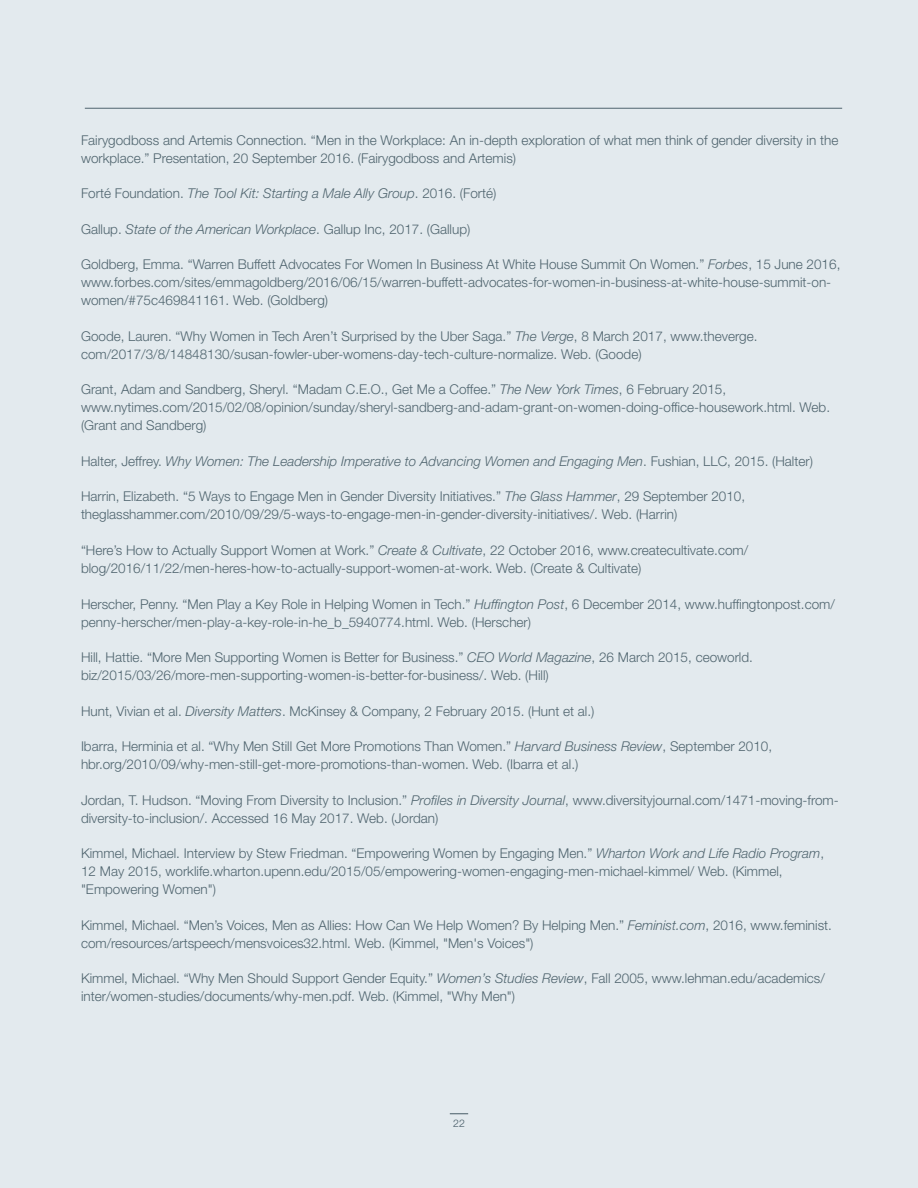
<style>
.page{position:relative;width:918px;height:1188px;background:#e3eaee}
.page>*{position:absolute;margin:0;border:0;box-sizing:border-box;transform-origin:0 0}
.papers_and_reference{font:300 13.5px/18px "Helvetica Neue LT Std";color:#4f646e}
.papers_and_reference-2{font:italic 300 13.5px "Helvetica Neue LT Std";color:#4f646e}
.t1{font:300 10.5px "Helvetica Neue LT Std";color:#4f646e}
.s1{font-style:normal}
.s2{font-style:italic}
</style>
<div class="page">
<hr style="left:85px;top:108px;width:757px;height:1px;background:#4f646e">
<p class="papers_and_reference" style="left:81px;top:131px;width:759px">Fairygodboss and Artemis Connection. “Men in the Workplace: An in-depth exploration of what men think of gender diversity in the workplace.” Presentation, 20 September 2016. (Fairygodboss and Artemis)</p>
<p class="papers_and_reference-2" style="left:81px;top:185px;width:417px"><span class="s1">Forté Foundation.</span> The Tool Kit: Starting a Male Ally Group<span class="s1">. 2016. (Forté)</span></p>
<p class="papers_and_reference" style="left:81px;top:220px;width:391px">Gallup. <span class="s2">State of the American Workplace</span>. Gallup Inc, 2017. (Gallup)</p>
<p class="papers_and_reference" style="left:81px;top:255px;width:761px">Goldberg, Emma. “Warren Buffett Advocates For Women In Business At White House Summit On Women.” <span class="s2">Forbes</span>, 15 June 2016, www.forbes.com/sites/emmagoldberg/2016/06/15/warren-buffett-advocates-for-women-in-business-at-white-house-summit-on&shy;women/#75c469841161. Web. (Goldberg)</p>
<p class="papers_and_reference" style="left:81px;top:327px;width:678px">Goode, Lauren. “Why Women in Tech Aren’t Surprised by the Uber Saga.” <span class="s2">The Verge</span>, 8 March 2017, www.theverge. com/2017/3/8/14848130/susan-fowler-uber-womens-day-tech-culture-normalize. Web. (Goode)</p>
<p class="papers_and_reference" style="left:81px;top:380px;width:751px">Grant, Adam and Sandberg, Sheryl. “Madam C.E.O., Get Me a Coffee.” <span class="s2">The New York Times</span>, 6 February 2015, www.nytimes.com/2015/02/08/opinion/sunday/sheryl-sandberg-and-adam-grant-on-women-doing-office-housework.html. Web. (Grant and Sandberg)</p>
<p class="papers_and_reference-2" style="left:81px;top:453px;width:734px"><span class="s1">Halter, Jeffrey.</span> Why Women: The Leadership Imperative to Advancing Women and Engaging Men<span class="s1">. Fushian, LLC, 2015. (Halter)</span></p>
<p class="papers_and_reference" style="left:81px;top:487px;width:666px">Harrin, Elizabeth. “5 Ways to Engage Men in Gender Diversity Initiatives.” <span class="s2">The Glass Hammer</span>, 29 September 2010, theglasshammer.com/2010/09/29/5-ways-to-engage-men-in-gender-diversity-initiatives/. Web. (Harrin)</p>
<p class="papers_and_reference" style="left:81px;top:541px;width:669px">“Here’s How to Actually Support Women at Work.” <span class="s2">Create &amp; Cultivate</span>, 22 October 2016, www.createcultivate.com/ blog/2016/11/22/men-heres-how-to-actually-support-women-at-work. Web. (Create &amp; Cultivate)</p>
<p class="papers_and_reference" style="left:81px;top:595px;width:755px">Herscher, Penny. “Men Play a Key Role in Helping Women in Tech.” <span class="s2">Huffington Post</span>, 6 December 2014, www.huffingtonpost.com/ penny-herscher/men-play-a-key-role-in-he_b_5940774.html. Web. (Herscher)</p>
<p class="papers_and_reference" style="left:81px;top:648px;width:673px">Hill, Hattie. “More Men Supporting Women is Better for Business.” <span class="s2">CEO World Magazine</span>, 26 March 2015, ceoworld. biz/2015/03/26/more-men-supporting-women-is-better-for-business/. Web. (Hill)</p>
<p class="papers_and_reference" style="left:81px;top:702px;width:515px">Hunt, Vivian et al. <span class="s2">Diversity Matters</span>. McKinsey &amp; Company, 2 February 2015. (Hunt et al.)</p>
<p class="papers_and_reference" style="left:81px;top:737px;width:693px">Ibarra, Herminia et al. “Why Men Still Get More Promotions Than Women.” <span class="s2">Harvard Business Review</span>, September 2010, hbr.org/2010/09/why-men-still-get-more-promotions-than-women. Web. (Ibarra et al.)</p>
<p class="papers_and_reference" style="left:81px;top:791px;width:759px">Jordan, T. Hudson. “Moving From Diversity to Inclusion.” <span class="s2">Profiles in Diversity Journal</span>, www.diversityjournal.com/1471-moving-from&shy;diversity-to-inclusion/. Accessed 16 May 2017. Web. (Jordan)</p>
<p class="papers_and_reference" style="left:81px;top:844px;width:745px">Kimmel, Michael. Interview by Stew Friedman. “Empowering Women by Engaging Men.” <span class="s2">Wharton Work and Life Radio Program</span>,<br>12 May 2015, worklife.wharton.upenn.edu/2015/05/empowering-women-engaging-men-michael-kimmel/ Web. (Kimmel, "Empowering Women")</p>
<p class="papers_and_reference" style="left:81px;top:916px;width:752px">Kimmel, Michael. “Men’s Voices, Men as Allies: How Can We Help Women? By Helping Men.” <span class="s2">Feminist.com</span>, 2016, www.feminist. com/resources/artspeech/mensvoices32.html. Web. (Kimmel, "Men's Voices")</p>
<p class="papers_and_reference" style="left:81px;top:969px;width:745px">Kimmel, Michael. “Why Men Should Support Gender Equity.” <span class="s2">Women’s Studies Review</span>, Fall 2005, www.lehman.edu/academics/ inter/women-studies/documents/why-men.pdf. Web. (Kimmel, "Why Men")</p>
<p class="t1" style="left:453px;top:1117px;width:13px">22</p>
</div>
